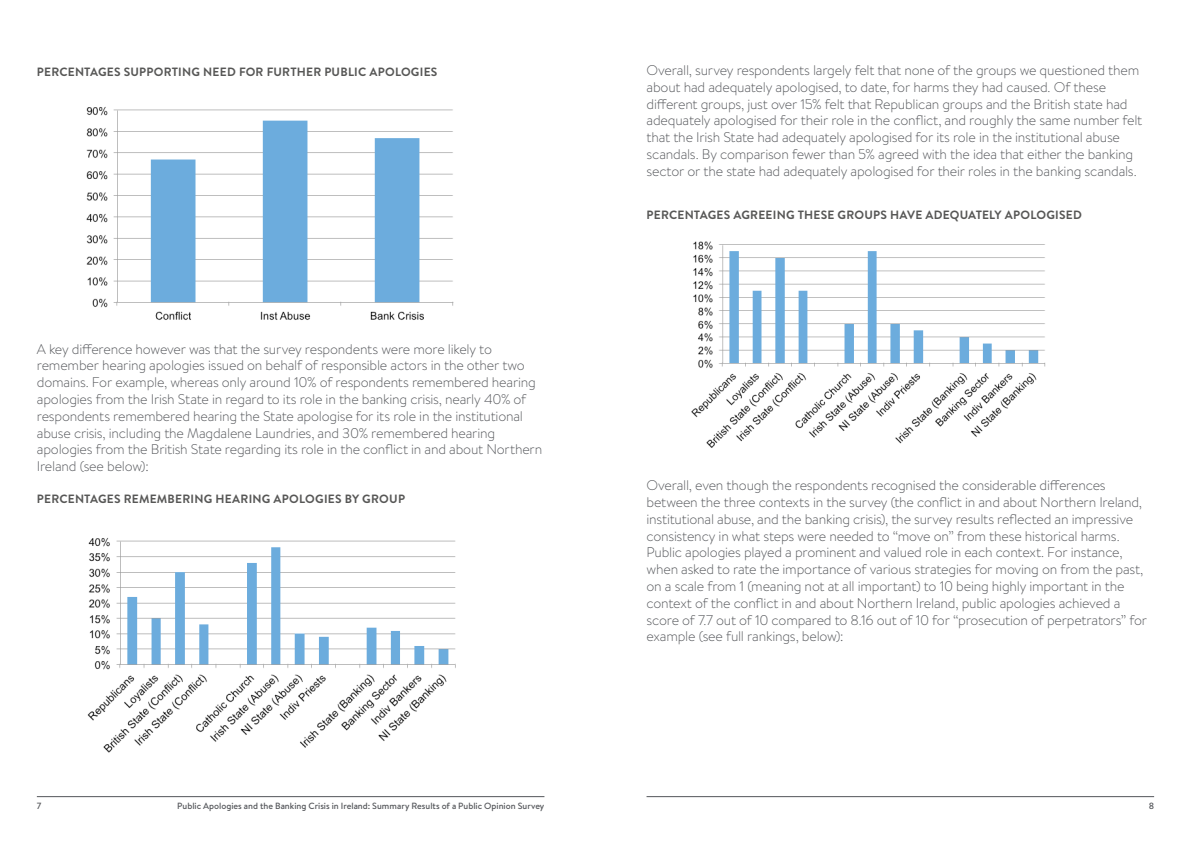
<style>
.page{position:relative;width:1191px;height:842px;background:#fff}
.page>*{position:absolute;margin:0;border:0;box-sizing:border-box;transform-origin:0 0}
.t1{font:300 14px/16.8px "Brandon Text";letter-spacing:-.015em;color:#54565a}
.t2{font:700 12px "Brandon Text";letter-spacing:.02em;color:#575756}
.t3{font:500 9px "Brandon Text";color:#54565a}
</style>
<div class="page">
<hr style="left:37px;top:796px;width:507px;height:1px;background:#54565a">
<hr style="left:646px;top:796px;width:508px;height:1px;background:#54565a">
<img style="left:86px;top:106px;width:368px;height:214px">
<img style="left:87px;top:538px;width:369px;height:215px">
<img style="left:691px;top:241px;width:355px;height:207px">
<p class="t2" style="left:37px;top:64px;width:402px">PERCENTAGES SUPPORTING NEED FOR FURTHER PUBLIC APOLOGIES</p>
<p class="t1" style="left:646px;top:61px;width:497px">Overall, survey respondents largely felt that none of the groups we questioned them about had adequately apologised, to date, for harms they had caused. Of these different groups, just over 15% felt that Republican groups and the British state had adequately apologised for their role in the conflict, and roughly the same number felt that the Irish State had adequately apologised for its role in the institutional abuse scandals. By comparison fewer than 5% agreed with the idea that either the banking sector or the state had adequately apologised for their roles in the banking scandals.</p>
<p class="t2" style="left:646px;top:206px;width:437px">PERCENTAGES AGREEING THESE GROUPS HAVE ADEQUATELY APOLOGISED</p>
<p class="t1" style="left:37px;top:340px;width:507px">A key difference however was that the survey respondents were more likely to remember hearing apologies issued on behalf of responsible actors in the other two domains. For example, whereas only around 10% of respondents remembered hearing apologies from the Irish State in regard to its role in the banking crisis, nearly 40% of respondents remembered hearing the State apologise for its role in the institutional abuse crisis, including the Magdalene Laundries, and 30% remembered hearing apologies from the British State regarding its role in the conflict in and about Northern Ireland (see below):</p>
<p class="t2" style="left:37px;top:491px;width:369px">PERCENTAGES REMEMBERING HEARING APOLOGIES BY GROUP</p>
<p class="t1" style="left:646px;top:476px;width:502px">Overall, even though the respondents recognised the considerable differences between the three contexts in the survey (the conflict in and about Northern Ireland, institutional abuse, and the banking crisis), the survey results reflected an impressive consistency in what steps were needed to “move on” from these historical harms.<br>Public apologies played a prominent and valued role in each context. For instance, when asked to rate the importance of various strategies for moving on from the past, on a scale from 1 (meaning not at all important) to 10 being highly important in the context of the conflict in and about Northern Ireland, public apologies achieved a score of 7.7 out of 10 compared to 8.16 out of 10 for “prosecution of perpetrators” for example (see full rankings, below):</p>
<p class="t3" style="left:37px;top:800px;width:6px">7</p>
<p class="t3" style="left:177px;top:800px;width:369px">Public Apologies and the Banking Crisis in Ireland: Summary Results of a Public Opinion Survey</p>
<p class="t3" style="left:1148px;top:800px;width:7px">8</p>
</div>
